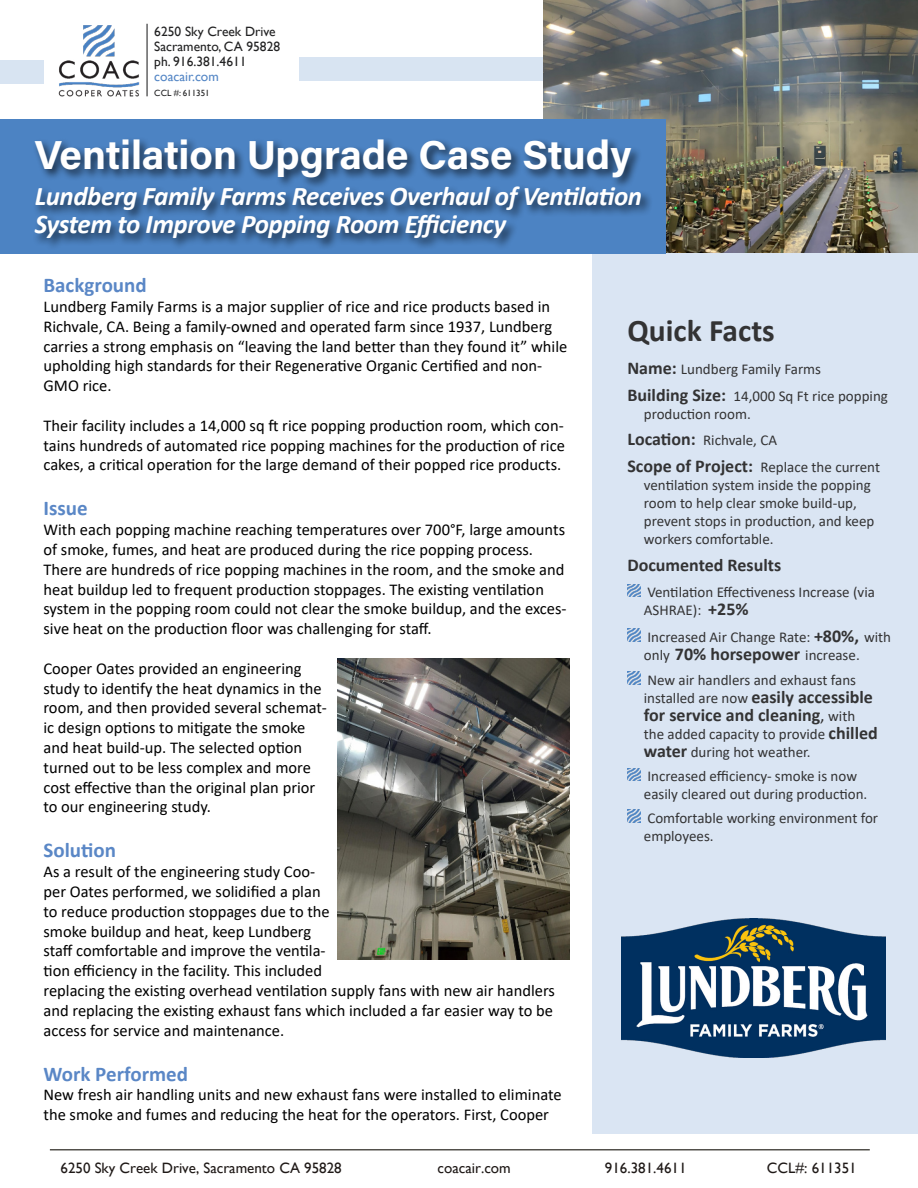
<style>
.page{position:relative;width:918px;height:1188px;background:#fff}
.page>*{position:absolute;margin:0;border:0;box-sizing:border-box;transform-origin:0 0}
.t1{font:700 40.5px "Acumin Pro";letter-spacing:-.005em;color:#fff}
.t2{font:700 31.5px "Calibri";color:#333334}
.t3{font:italic 700 27px/28.5px "Calibri";letter-spacing:-.015em;color:#fff}
.t4{font:700 21px "Calibri";color:#5a87c6}
.t5{font:700 18px/18px "Calibri";color:#333334}
.t6{font:16.5px/19.8px "Calibri";color:#000}
.t7{font:15px/18px "Calibri";color:#333334}
.t8{font:15px "Gill Sans";color:#1f1917}
.t9{font:13.5px/15px "Gill Sans";color:#222223}
.t10{font:13.5px "Gill Sans";color:#5486c5}
.t11{font:9px "Gill Sans";color:#222223}
.s1{font-weight:700;font-size:18px}
.s2{font-weight:400;font-size:15px}
.s3{font-weight:400}
</style>
<div class="page">
<div style="left:299px;top:57px;width:293px;height:24px;background:#d8e4f2"></div>
<img style="left:543px;top:0;width:375px;height:254px">
<div style="left:592px;top:254px;width:326px;height:880px;background:#dae5f3"></div>
<div style="left:0;top:119px;width:666px;height:135px;background:#4c83c3"></div>
<div style="left:33px;top:136px;width:621px;height:115px;background:#000;opacity:.66"></div>
<svg style="left:627px;top:584px;width:13px;height:13px"></svg>
<svg style="left:627px;top:629px;width:13px;height:12px"></svg>
<svg style="left:627px;top:672px;width:13px;height:12px"></svg>
<svg style="left:627px;top:768px;width:13px;height:13px"></svg>
<svg style="left:627px;top:810px;width:13px;height:12px"></svg>
<img style="left:58px;top:25px;width:82px;height:72px">
<hr style="left:146px;top:24px;width:2px;height:72px;background:#2e2e2f">
<div style="left:0;top:61px;width:44px;height:23px;background:#d8e4f2"></div>
<hr style="left:50px;top:1149px;width:820px;height:1px;background:#52504b">
<img style="left:622px;top:918px;width:264px;height:139px">
<img style="left:338px;top:659px;width:231px;height:300px">
<p class="t9" style="left:154px;top:24px;width:127px">6250 Sky Creek Drive<br>Sacramento, CA 95828 ph. 916.381.4611</p>
<p class="t10" style="left:154px;top:69px;width:66px">coacair.com</p>
<p class="t11" style="left:154px;top:88px;width:57px">CCL #: 611351</p>
<h1 class="t1" style="left:35px;top:126px;width:598px">Ventilation Upgrade Case Study</h1>
<h3 class="t3" style="left:35px;top:181px;width:609px">Lundberg Family Farms Receives Overhaul of Ventilation<br>System to Improve Popping Room Efficiency</h3>
<p class="t4" style="left:44px;top:270px;width:105px">Background</p>
<p class="t6" style="left:44px;top:296px;width:525px">Lundberg Family Farms is a major supplier of rice and rice products based in Richvale, CA. Being a family-owned and operated farm since 1937, Lundberg carries a strong emphasis on “leaving the land better than they found it” while upholding high standards for their Regenerative Organic Certified and non-GMO rice.</p>
<p class="t6" style="left:44px;top:415px;width:523px;text-align:justify">Their facility includes a 14,000 sq ft rice popping production room, which con&shy;tains hundreds of automated rice popping machines for the production of rice cakes, a critical operation for the large demand of their popped rice products.</p>
<p class="t4" style="left:44px;top:494px;width:46px">Issue</p>
<p class="t6" style="left:44px;top:519px;width:525px">With each popping machine reaching temperatures over 700°F, large amounts of smoke, fumes, and heat are produced during the rice popping process.<br>There are hundreds of rice popping machines in the room, and the smoke and heat buildup led to frequent production stoppages. The existing ventilation system in the popping room could not clear the smoke buildup, and the exces&shy;sive heat on the production floor was challenging for staff.</p>
<p class="t6" style="left:44px;top:658px;width:285px">Cooper Oates provided an engineering study to identify the heat dynamics in the room, and then provided several schemat&shy;ic design options to mitigate the smoke and heat build-up. The selected option turned out to be less complex and more cost effective than the original plan prior to our engineering study.</p>
<p class="t4" style="left:44px;top:836px;width:74px">Solution</p>
<p class="t6" style="left:44px;top:861px;width:513px">As a result of the engineering study Coo-<br>per Oates performed, we solidified a plan<br>to reduce production stoppages due to the<br>smoke buildup and heat, keep Lundberg<br>staff comfortable and improve the ventila-<br>tion efficiency in the facility. This included<br>replacing the existing overhead ventilation supply fans with new air handlers and replacing the existing exhaust fans which included a far easier way to be access for service and maintenance.</p>
<p class="t4" style="left:44px;top:1059px;width:146px">Work Performed</p>
<p class="t6" style="left:44px;top:1085px;width:520px">New fresh air handling units and new exhaust fans were installed to eliminate the smoke and fumes and reducing the heat for the operators. First, Cooper</p>
<p class="t8" style="left:61px;top:1159px;width:283px">6250 Sky Creek Drive, Sacramento CA 95828</p>
<p class="t8" style="left:438px;top:1159px;width:75px">coacair.com</p>
<p class="t8" style="left:605px;top:1159px;width:83px">916.381.4611</p>
<p class="t8" style="left:767px;top:1159px;width:91px">CCL#: 611351</p>
<h2 class="t2" style="left:627px;top:308px;width:149px">Quick Facts</h2>
<p class="t7" style="left:627px;top:355px;width:262px;line-height:26.7px"><span class="s1">Name:</span> Lundberg Family Farms<br><span class="s1">Building Size:</span> 14,000 Sq Ft rice popping</p>
<p class="t7" style="left:627px;top:400px;width:254px;line-height:26.7px;text-indent:16px">production room.<br><span class="s1">Location:</span> Richvale, CA<br><span class="s1">Scope of Project:</span> Replace the current</p>
<p class="t7" style="left:644px;top:476px;width:232px">ventilation system inside the popping room to help clear smoke build-up, prevent stops in production, and keep workers comfortable.</p>
<p class="t5" style="left:627px;top:555px;width:155px">Documented Results</p>
<p class="t7" style="left:644px;top:583px;width:233px">Ventilation Effectiveness Increase (via<br>ASHRAE): <span class="s1">+25%</span></p>
<p class="t7" style="left:644px;top:628px;width:249px">Increased Air Change Rate: <span class="s1">+80%,</span> with only <span class="s1">70% horsepower</span> increase.</p>
<p class="t7" style="left:647px;top:670px;width:210px">New air handlers and exhaust fans</p>
<p class="t5" style="left:644px;top:687px;width:231px"><span class="s2">installed are now</span> easily accessible for service and cleaning<span class="s3">,</span> <span class="s2">with</span></p>
<p class="t7" style="left:644px;top:724px;width:235px">the added capacity to provide <span class="s1">chilled water</span> during hot weather.</p>
<p class="t7" style="left:644px;top:767px;width:225px">Increased efficiency- smoke is now easily cleared out during production.</p>
<p class="t7" style="left:644px;top:808px;width:236px">Comfortable working environment for employees.</p>
</div>
